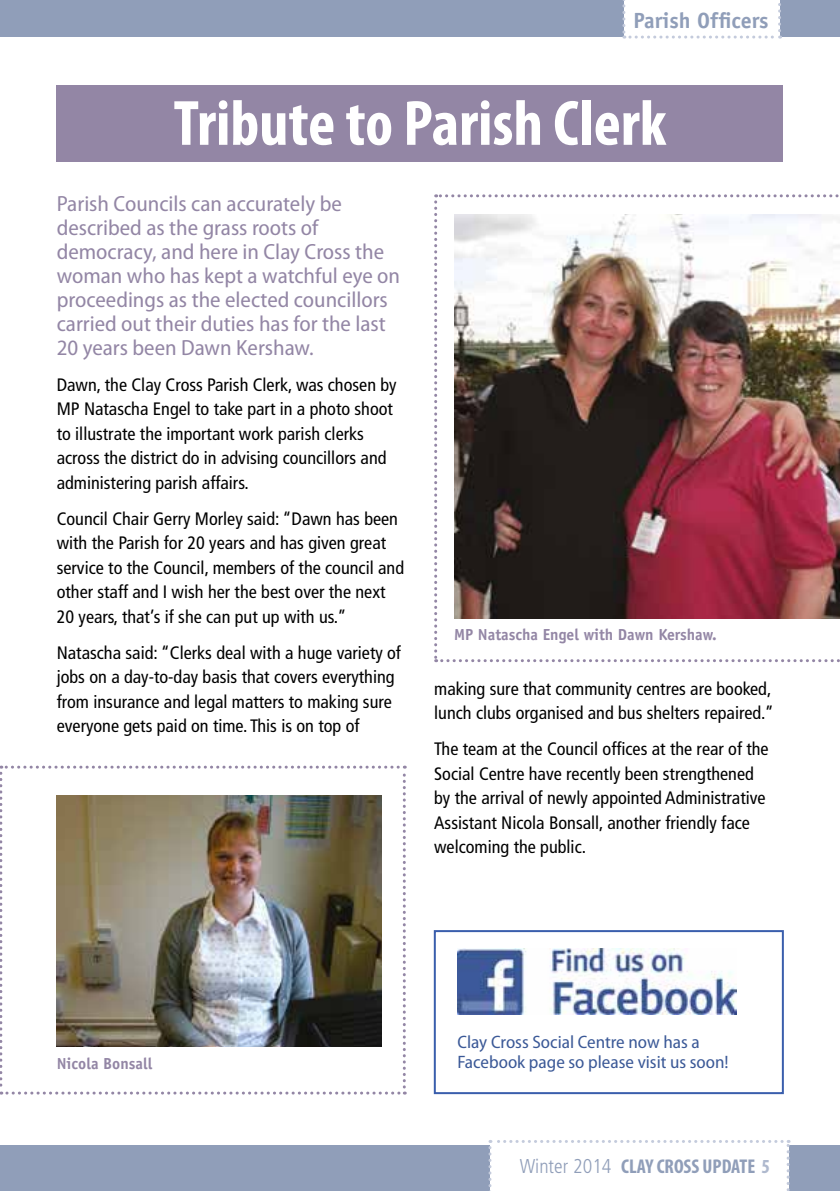
<style>
.page{position:relative;width:840px;height:1191px;background:#fff}
.page>*{position:absolute;margin:0;border:0;box-sizing:border-box;transform-origin:0 0}
.t1{font:700 condensed 64.6px "Myriad Pro";color:#fff}
.t2{font:semi-condensed 22px/24px "Myriad Pro";color:#9386a5}
.t3{font:700 22px "Officina Sans Std";color:#909eb9}
.t4{font:700 condensed 20px "Myriad Pro";color:#909eb9}
.t5{font:condensed 18px/24.4px "Frutiger";color:#000}
.t6{font:semi-condensed 18px/20px "Myriad Pro";color:#3b5997}
.t7{font:700 16px "Officina Sans Std";color:#9386a5}
.s1{font-family:"Frutiger LT Std";font-weight:300}
.s2{color:#afb9ce}
</style>
<div class="page">
<div style="left:0;top:0;width:839px;height:37px;background:#909eb9"></div>
<div style="left:0;top:1145px;width:839px;height:46px;background:#909eb9"></div>
<div style="left:622px;top:0;width:158px;height:39px;background:#fff"></div>
<div style="left:488px;top:1140px;width:301px;height:51px;background:#fff"></div>
<div style="left:57px;top:85px;width:725px;height:77px;background:#9386a5"></div>
<svg style="left:434px;top:194px;width:406px;height:468px"></svg>
<svg style="left:0;top:765px;width:405px;height:329px"></svg>
<img style="left:454px;top:214px;width:385px;height:404px">
<img style="left:56px;top:795px;width:325px;height:251px">
<div style="left:433px;top:930px;width:350px;height:164px;border:2px solid #3a5eac"></div>
<img style="left:457px;top:948px;width:278px;height:67px">
<p class="t3" style="left:633px;top:7px;width:136px">Parish Officers</p>
<h1 class="t1" style="left:173px;top:83px;width:494px">Tribute to Parish Clerk</h1>
<p class="t2" style="left:57px;top:192px;width:345px">Parish Councils can accurately be described as the grass roots of democracy, and here in Clay Cross the woman who has kept a watchful eye on proceedings as the elected councillors carried out their duties has for the last 20 years been Dawn Kershaw.</p>
<p class="t5" style="left:57px;top:372px;width:341px">Dawn, the Clay Cross Parish Clerk, was chosen by MP Natascha Engel to take part in a photo shoot to illustrate the important work parish clerks across the district do in advising councillors and administering parish affairs.</p>
<p class="t5" style="left:57px;top:506px;width:348px">Council Chair Gerry Morley said: “Dawn has been with the Parish for 20 years and has given great service to the Council, members of the council and other staff and I wish her the best over the next 20 years, that’s if she can put up with us.”</p>
<p class="t5" style="left:57px;top:640px;width:345px">Natascha said: “Clerks deal with a huge variety of jobs on a day-to-day basis that covers everything from insurance and legal matters to making sure everyone gets paid on time. This is on top of</p>
<p class="t7" style="left:454px;top:624px;width:264px">MP Natascha Engel with Dawn Kershaw.</p>
<p class="t5" style="left:434px;top:676px;width:341px">making sure that community centres are booked, lunch clubs organised and bus shelters repaired.”</p>
<p class="t5" style="left:434px;top:737px;width:336px">The team at the Council offices at the rear of the Social Centre have recently been strengthened by the arrival of newly appointed Administrative Assistant Nicola Bonsall, another friendly face welcoming the public.</p>
<p class="t7" style="left:57px;top:1053px;width:97px">Nicola Bonsall</p>
<p class="t6" style="left:457px;top:1032px;width:272px">Clay Cross Social Centre now has a<br>Facebook page so please visit us soon!</p>
<p class="t4" style="left:519px;top:1153px;width:252px"><span class="s1">Winter 2014</span> CLAY CROSS UPDATE <span class="s2">5</span></p>
</div>
